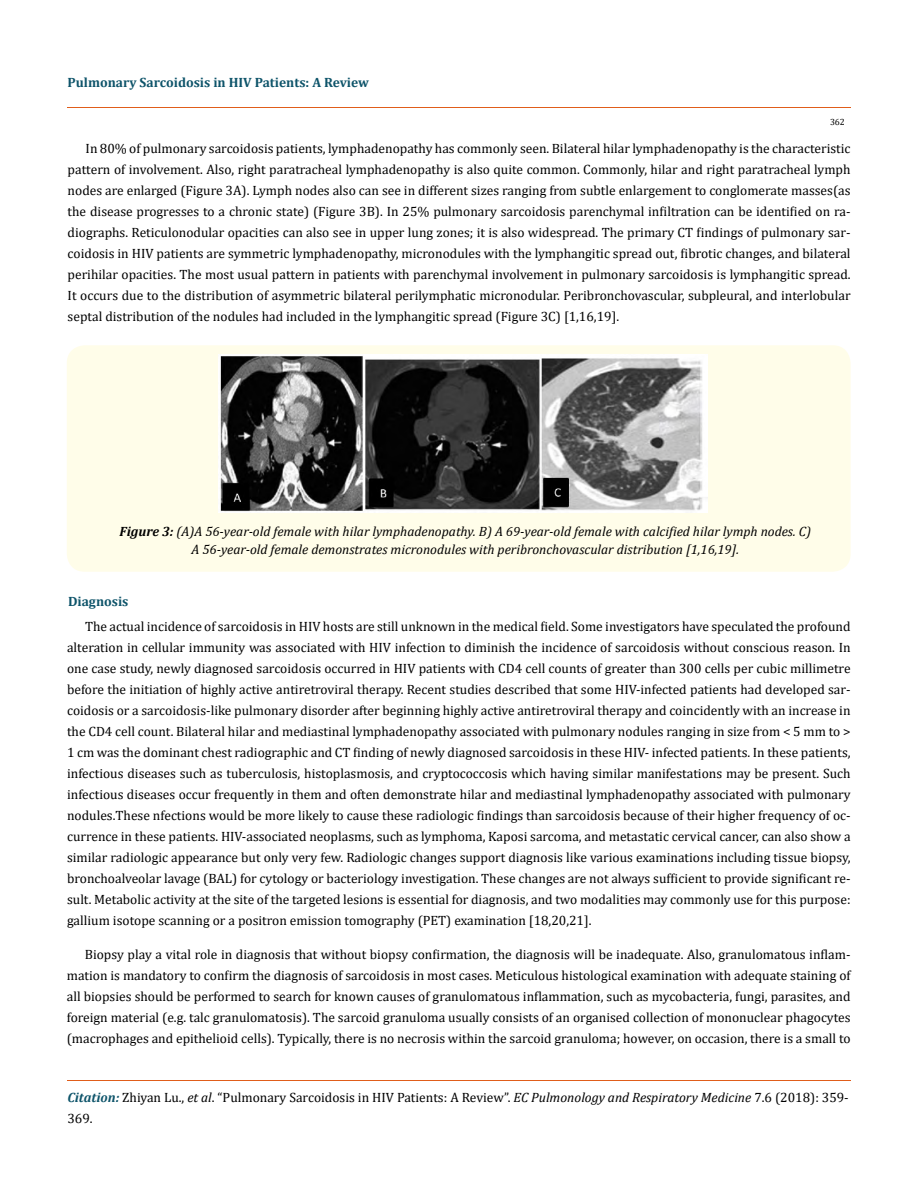
<style>
.page{position:relative;width:917px;height:1190px;background:#fff}
.page>*{position:absolute;margin:0;border:0;box-sizing:border-box;transform-origin:0 0}
.t1{font:13.5px/21px "Cambria";color:#000;text-align:justify}
.t2{font:italic 13.5px/18px "Cambria";color:#000;text-align:center}
.t3{font:700 13.5px "Cambria";color:#0e546a}
.t4{font:9px "Cambria";color:#000}
.s1{font-weight:700}
.s2{font-weight:700;font-style:italic;color:#0e546a}
.s3{font-style:italic}
</style>
<div class="page">
<hr style="left:67px;top:107px;width:783px;height:1px;background:#e05d1a">
<hr style="left:67px;top:1080px;width:783px;height:1px;background:#e05d1a">
<div style="left:67px;top:345px;width:783px;height:226px;background:#fffde9;border-radius:18px"></div>
<img style="left:218px;top:354px;width:489px;height:159px">
<p class="t3" style="left:68px;top:73px;width:303px">Pulmonary Sarcoidosis in HIV Patients: A Review</p>
<p class="t4" style="left:830px;top:117px;width:16px">362</p>
<p class="t1" style="left:68px;top:138px;width:784px;text-indent:18px">In 80% of pulmonary sarcoidosis patients, lymphadenopathy has commonly seen. Bilateral hilar lymphadenopathy is the characteristic pattern of involvement. Also, right paratracheal lymphadenopathy is also quite common. Commonly, hilar and right paratracheal lymph nodes are enlarged (Figure 3A). Lymph nodes also can see in different sizes ranging from subtle enlargement to conglomerate masses(as the disease progresses to a chronic state) (Figure 3B). In 25% pulmonary sarcoidosis parenchymal infiltration can be identified on ra&shy;diographs. Reticulonodular opacities can also see in upper lung zones; it is also widespread. The primary CT findings of pulmonary sar&shy;coidosis in HIV patients are symmetric lymphadenopathy, micronodules with the lymphangitic spread out, fibrotic changes, and bilateral perihilar opacities. The most usual pattern in patients with parenchymal involvement in pulmonary sarcoidosis is lymphangitic spread.<br>It occurs due to the distribution of asymmetric bilateral perilymphatic micronodular. Peribronchovascular, subpleural, and interlobular septal distribution of the nodules had included in the lymphangitic spread (Figure 3C) [1,16,19].</p>
<p class="t2" style="left:119px;top:522px;width:693px"><span class="s1">Figure 3:</span> (A)A 56-year-old female with hilar lymphadenopathy. B) A 69-year-old female with calcified hilar lymph nodes. C)<br>A 56-year-old female demonstrates micronodules with peribronchovascular distribution [1,16,19].</p>
<p class="t3" style="left:68px;top:592px;width:62px">Diagnosis</p>
<p class="t1" style="left:67px;top:615px;width:785px;text-indent:18px">The actual incidence of sarcoidosis in HIV hosts are still unknown in the medical field. Some investigators have speculated the profound alteration in cellular immunity was associated with HIV infection to diminish the incidence of sarcoidosis without conscious reason. In one case study, newly diagnosed sarcoidosis occurred in HIV patients with CD4 cell counts of greater than 300 cells per cubic millimetre before the initiation of highly active antiretroviral therapy. Recent studies described that some HIV-infected patients had developed sar&shy;coidosis or a sarcoidosis-like pulmonary disorder after beginning highly active antiretroviral therapy and coincidently with an increase in the CD4 cell count. Bilateral hilar and mediastinal lymphadenopathy associated with pulmonary nodules ranging in size from &lt; 5 mm to &gt; 1 cm was the dominant chest radiographic and CT finding of newly diagnosed sarcoidosis in these HIV- infected patients. In these patients, infectious diseases such as tuberculosis, histoplasmosis, and cryptococcosis which having similar manifestations may be present. Such infectious diseases occur frequently in them and often demonstrate hilar and mediastinal lymphadenopathy associated with pulmonary nodules.These nfections would be more likely to cause these radiologic findings than sarcoidosis because of their higher frequency of oc&shy;currence in these patients. HIV-associated neoplasms, such as lymphoma, Kaposi sarcoma, and metastatic cervical cancer, can also show a similar radiologic appearance but only very few. Radiologic changes support diagnosis like various examinations including tissue biopsy, bronchoalveolar lavage (BAL) for cytology or bacteriology investigation. These changes are not always sufficient to provide significant re&shy;sult. Metabolic activity at the site of the targeted lesions is essential for diagnosis, and two modalities may commonly use for this purpose: gallium isotope scanning or a positron emission tomography (PET) examination [18,20,21].</p>
<p class="t1" style="left:67px;top:943px;width:785px;text-indent:18px">Biopsy play a vital role in diagnosis that without biopsy confirmation, the diagnosis will be inadequate. Also, granulomatous inflam&shy;mation is mandatory to confirm the diagnosis of sarcoidosis in most cases. Meticulous histological examination with adequate staining of all biopsies should be performed to search for known causes of granulomatous inflammation, such as mycobacteria, fungi, parasites, and foreign material (e.g. talc granulomatosis). The sarcoid granuloma usually consists of an organised collection of mononuclear phagocytes (macrophages and epithelioid cells). Typically, there is no necrosis within the sarcoid granuloma; however, on occasion, there is a small to</p>
<p class="t1" style="left:67px;top:1086px;width:782px"><span class="s2">Citation:</span> Zhiyan Lu., <span class="s3">et al</span>. “Pulmonary Sarcoidosis in HIV Patients: A Review”. <span class="s3">EC Pulmonology and Respiratory Medicine</span> 7.6 (2018): 359-<br>369.</p>
</div>
